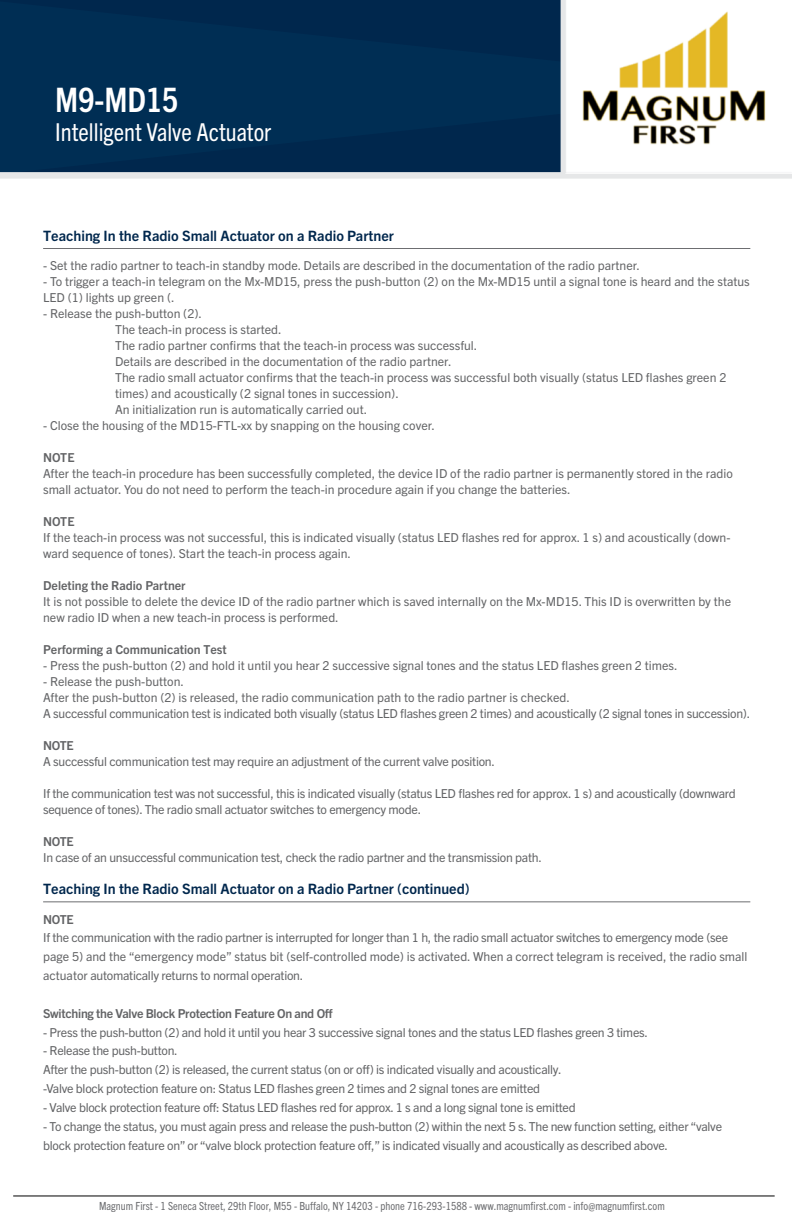
<style>
.page{position:relative;width:792px;height:1224px;background:#fff}
.page>*{position:absolute;margin:0;border:0;box-sizing:border-box;transform-origin:0 0}
.t1{font:700 condensed 33.8px "Trade Gothic Next LT Pro";color:#fff}
.t2{font:condensed 24.8px "Trade Gothic Next LT Pro";color:#fff}
.t3{font:700 14.4px "Trade Gothic Next LT Pro";color:#00274d}
.t4{font:12.4px/18.8px "Trade Gothic Next LT Pro";letter-spacing:-.02em;color:#636466}
.t5{font:12.4px/16px "Trade Gothic Next LT Pro";color:#636466}
.t6{font:700 12.4px "Trade Gothic Next LT Pro";letter-spacing:-.02em;color:#636466}
.t7{font:700 12.4px "Trade Gothic Next LT Pro";color:#636466}
.t8{font:condensed 11.2px "Trade Gothic Next LT Pro";letter-spacing:.005em;color:#6d6e71}
</style>
<div class="page">
<div style="left:0;top:0;width:561px;height:172px;background:#002e54"></div>
<div style="left:561px;top:0;width:6px;height:176px;background:#e6e7e8"></div>
<div style="left:0;top:172px;width:792px;height:7px;background:#e6e7e8"></div>
<hr style="left:13px;top:1196px;width:762px;height:1px;background:#000">
<hr style="left:43px;top:248px;width:707px;height:1px;background:#6d6e71">
<hr style="left:43px;top:901px;width:707px;height:1px;background:#6d6e71">
<img style="left:566px;top:0;width:226px;height:173px">
<h1 class="t1" style="left:55px;top:77px;width:125px">M9-MD15</h1>
<h2 class="t2" style="left:55px;top:115px;width:218px">Intelligent Valve Actuator</h2>
<p class="t3" style="left:43px;top:225px;width:352px">Teaching In the Radio Small Actuator on a Radio Partner</p>
<p class="t5" style="left:43px;top:257px;width:598px">- Set the radio partner to teach-in standby mode. Details are described in the documentation of the radio partner.</p>
<p class="t5" style="left:43px;top:273px;width:708px">- To trigger a teach-in telegram on the Mx-MD15, press the push-button (2) on the Mx-MD15 until a signal tone is heard and the status<br>LED (1) lights up green (.</p>
<p class="t5" style="left:115px;top:305px;width:613px;text-indent:-72px">- Release the push-button (2).<br>The teach-in process is started.<br>The radio partner confirms that the teach-in process was successful.<br>Details are described in the documentation of the radio partner.<br>The radio small actuator confirms that the teach-in process was successful both visually (status LED flashes green 2 times) and acoustically (2 signal tones in succession).<br>An initialization run is automatically carried out.</p>
<p class="t5" style="left:43px;top:417px;width:393px">- Close the housing of the MD15-FTL-xx by snapping on the housing cover.</p>
<p class="t6" style="left:43px;top:449px;width:33px">NOTE</p>
<p class="t5" style="left:43px;top:465px;width:691px">After the teach-in procedure has been successfully completed, the device ID of the radio partner is permanently stored in the radio small actuator. You do not need to perform the teach-in procedure again if you change the batteries.</p>
<p class="t6" style="left:43px;top:513px;width:33px">NOTE</p>
<p class="t5" style="left:43px;top:529px;width:689px">If the teach-in process was not successful, this is indicated visually (status LED flashes red for approx. 1 s) and acoustically (down&shy;ward sequence of tones). Start the teach-in process again.</p>
<p class="t7" style="left:43px;top:577px;width:144px">Deleting the Radio Partner</p>
<p class="t5" style="left:43px;top:593px;width:689px">It is not possible to delete the device ID of the radio partner which is saved internally on the Mx-MD15. This ID is overwritten by the new radio ID when a new teach-in process is performed.</p>
<p class="t7" style="left:43px;top:641px;width:185px">Performing a Communication Test</p>
<p class="t5" style="left:43px;top:657px;width:636px">- Press the push-button (2) and hold it until you hear 2 successive signal tones and the status LED flashes green 2 times.</p>
<p class="t4" style="left:43px;top:673px;width:709px;line-height:16px">- Release the push-button.<br>After the push-button (2) is released, the radio communication path to the radio partner is checked.<br>A successful communication test is indicated both visually (status LED flashes green 2 times) and acoustically (2 signal tones in succession).</p>
<p class="t6" style="left:43px;top:737px;width:32px">NOTE</p>
<p class="t4" style="left:43px;top:751px;width:453px">A successful communication test may require an adjustment of the current valve position.</p>
<p class="t4" style="left:43px;top:785px;width:694px;line-height:16px">If the communication test was not successful, this is indicated visually (status LED flashes red for approx. 1 s) and acoustically (downward sequence of tones). The radio small actuator switches to emergency mode.</p>
<p class="t6" style="left:43px;top:833px;width:32px">NOTE</p>
<p class="t4" style="left:43px;top:847px;width:500px">In case of an unsuccessful communication test, check the radio partner and the transmission path.</p>
<p class="t3" style="left:43px;top:879px;width:428px">Teaching In the Radio Small Actuator on a Radio Partner (continued)</p>
<p class="t6" style="left:43px;top:910px;width:32px">NOTE</p>
<p class="t4" style="left:43px;top:928px;width:706px">If the communication with the radio partner is interrupted for longer than 1 h, the radio small actuator switches to emergency mode (see page 5) and the “emergency mode” status bit (self-controlled mode) is activated. When a correct telegram is received, the radio small actuator automatically returns to normal operation.</p>
<p class="t6" style="left:43px;top:1005px;width:291px">Switching the Valve Block Protection Feature On and Off</p>
<p class="t4" style="left:43px;top:1022px;width:606px">- Press the push-button (2) and hold it until you hear 3 successive signal tones and the status LED flashes green 3 times.</p>
<p class="t4" style="left:43px;top:1041px;width:520px">- Release the push-button.<br>After the push-button (2) is released, the current status (on or off) is indicated visually and acoustically. -Valve block protection feature on: Status LED flashes green 2 times and 2 signal tones are emitted</p>
<p class="t4" style="left:43px;top:1097px;width:534px">- Valve block protection feature off: Status LED flashes red for approx. 1 s and a long signal tone is emitted</p>
<p class="t4" style="left:43px;top:1116px;width:680px">- To change the status, you must again press and release the push-button (2) within the next 5 s. The new function setting, either “valve block protection feature on” or “valve block protection feature off,” is indicated visually and acoustically as described above.</p>
<p class="t8" style="left:99px;top:1198px;width:567px">Magnum First - 1 Seneca Street, 29th Floor, M55 - Buffalo, NY 14203 - phone 716-293-1588 - www.magnumfirst.com - info@magnumfirst.com</p>
</div>
